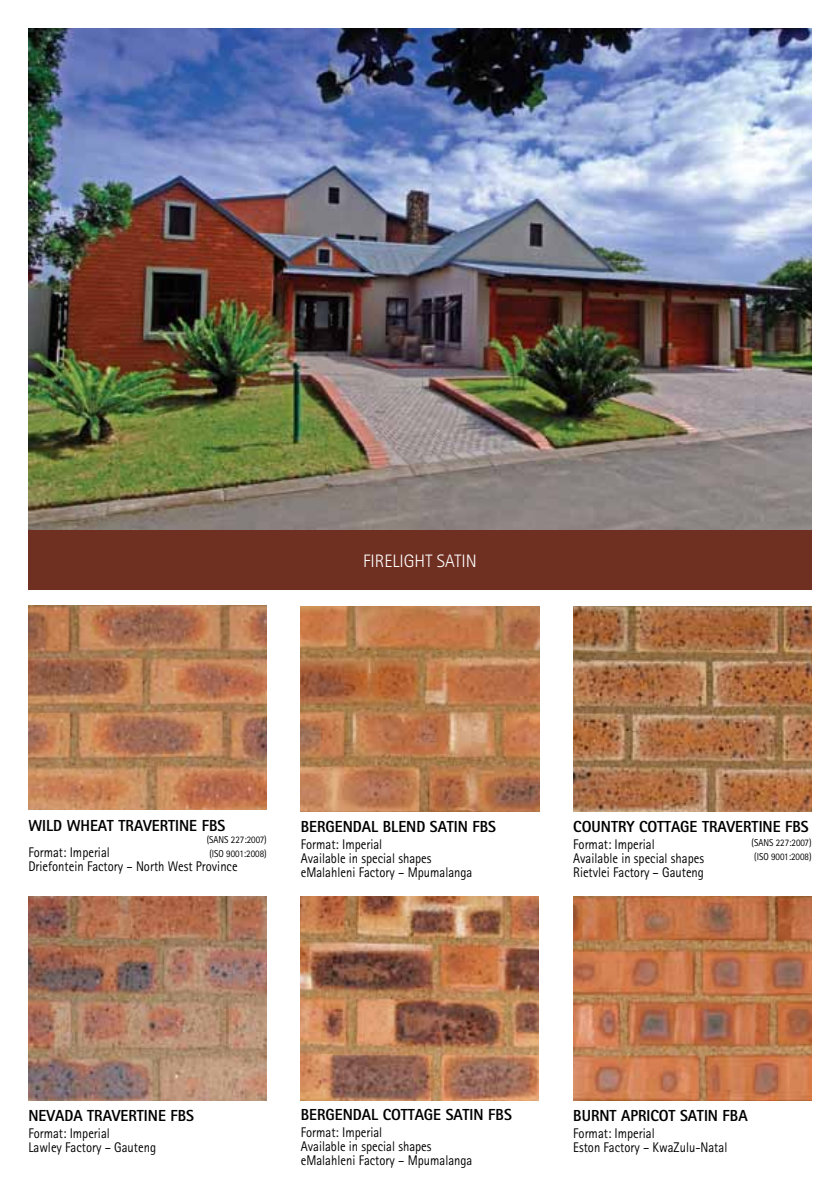
<style>
.page{position:relative;width:840px;height:1191px;background:#fff}
.page>*{position:absolute;margin:0;border:0;box-sizing:border-box;transform-origin:0 0}
.t1{font:300 18px "Rotis Sans Serif";color:#fff}
.t2{font:800 16px "Rotis Sans Serif";color:#000;scale:.95 1}
.t3{font:14px/14px "Rotis Sans Serif";color:#000;scale:.9 1}
.t4{font:10px/14px "Rotis Sans Serif";color:#000;scale:.9 1}
</style>
<div class="page">
<img style="left:573px;top:896px;width:238px;height:204px">
<img style="left:300px;top:607px;width:239px;height:204px">
<img style="left:573px;top:607px;width:238px;height:204px">
<img style="left:28px;top:28px;width:783px;height:502px">
<div style="left:28px;top:530px;width:783px;height:60px;background:#6f2f21"></div>
<img style="left:28px;top:605px;width:238px;height:204px">
<img style="left:28px;top:896px;width:238px;height:204px">
<img style="left:300px;top:896px;width:238px;height:204px">
<p class="t1" style="left:363px;top:550px;width:115px">FIRELIGHT SATIN</p>
<p class="t2" style="left:28px;top:815px;width:209px">WILD WHEAT TRAVERTINE FBS</p>
<p class="t3" style="left:28px;top:844px;width:234px">Format: Imperial<br>Driefontein Factory – North West Province</p>
<p class="t4" style="left:206px;top:832px;width:68px">(SANS 227:2007) (ISO 9001:2008)</p>
<p class="t2" style="left:300px;top:816px;width:207px">BERGENDAL BLEND SATIN FBS</p>
<p class="t3" style="left:300px;top:837px;width:192px">Format: Imperial<br>Available in special shapes eMalahleni Factory – Mpumalanga</p>
<p class="t2" style="left:573px;top:816px;width:249px">COUNTRY COTTAGE TRAVERTINE FBS</p>
<p class="t3" style="left:573px;top:837px;width:147px">Format: Imperial<br>Available in special shapes<br>Rietvlei Factory – Gauteng</p>
<p class="t4" style="left:751px;top:835px;width:68px">(SANS 227:2007) (ISO 9001:2008)</p>
<p class="t2" style="left:28px;top:1105px;width:21px">NEVADA</p>
<p class="t2" style="left:87px;top:1105px;width:17px">TRAVERTINE</p>
<p class="t2" style="left:170px;top:1105px;width:26px">FBS</p>
<p class="t3" style="left:28px;top:1126px;width:143px">Format: Imperial<br>Lawley Factory – Gauteng</p>
<p class="t2" style="left:300px;top:1104px;width:19px">BERGENDAL</p>
<p class="t2" style="left:382px;top:1104px;width:19px">COTTAGE</p>
<p class="t2" style="left:445px;top:1104px;width:17px">SATIN</p>
<p class="t2" style="left:488px;top:1104px;width:26px">FBS</p>
<p class="t3" style="left:300px;top:1125px;width:192px">Format: Imperial<br>Available in special shapes eMalahleni Factory – Mpumalanga</p>
<p class="t2" style="left:573px;top:1105px;width:185px">BURNT APRICOT SATIN FBA</p>
<p class="t3" style="left:573px;top:1126px;width:173px">Format: Imperial<br>Eston Factory – KwaZulu-Natal</p>
</div>
